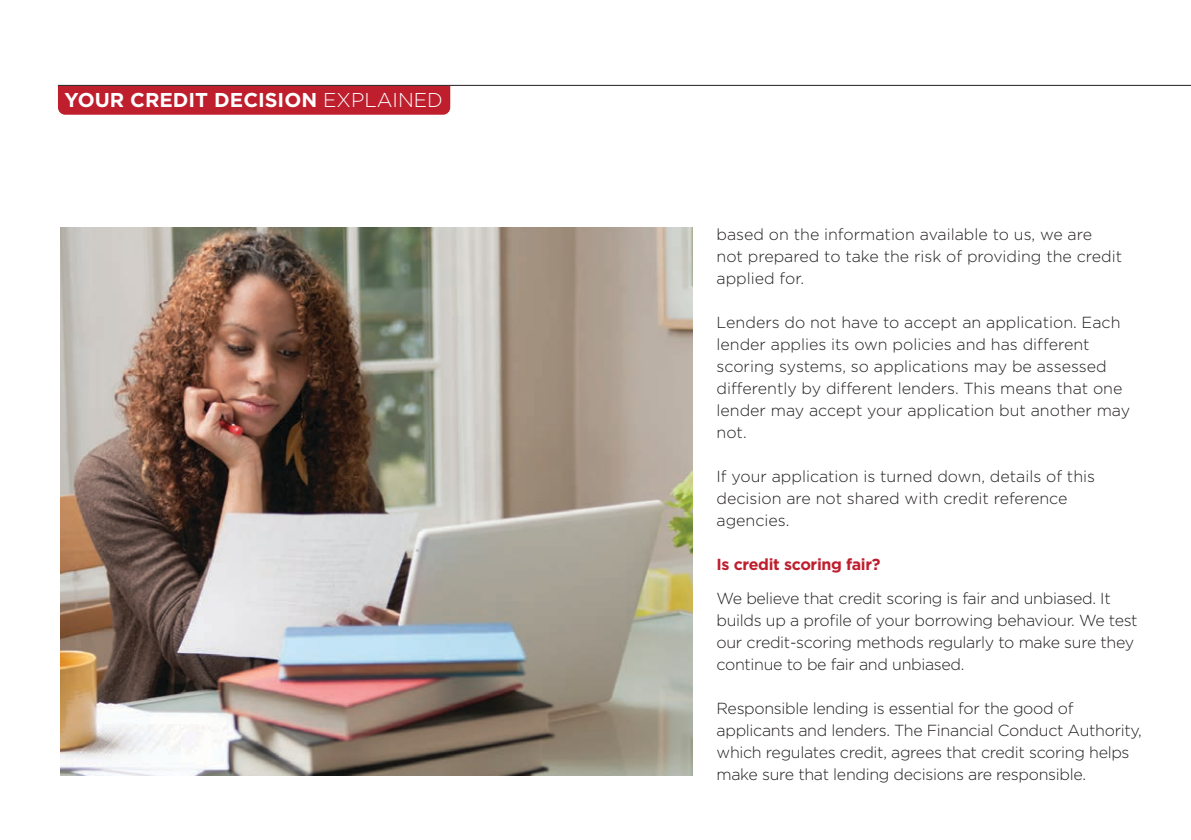
<style>
.page{position:relative;width:1191px;height:840px;background:#fff}
.page>*{position:absolute;margin:0;border:0;box-sizing:border-box;transform-origin:0 0}
.t1{font:700 20px "Gotham";color:#fff}
.t2{font:300 16px/22px "Gotham";color:#231f20}
.t3{font:300 16px/22px "Gotham";letter-spacing:-.02em;color:#231f20}
.t4{font:700 16px "Gotham";letter-spacing:-.02em;color:#bf1e2d}
.s1{font-weight:300}
</style>
<div class="page">
<div style="left:58px;top:86px;width:392px;height:29px;background:#bf1e2d"></div>
<hr style="left:58px;top:85px;width:1133px;height:1px;background:#231f20">
<img style="left:60px;top:227px;width:632px;height:547px">
<p class="t1" style="left:65px;top:87px;width:380px">YOUR CREDIT DECISION <span class="s1">EXPLAINED</span></p>
<p class="t2" style="left:716px;top:223px;width:407px">based on the information available to us, we are not prepared to take the risk of providing the credit applied for.</p>
<p class="t2" style="left:716px;top:311px;width:415px">Lenders do not have to accept an application. Each lender applies its own policies and has different scoring systems, so applications may be assessed differently by different lenders. This means that one lender may accept your application but another may not.</p>
<p class="t2" style="left:716px;top:465px;width:380px">If your application is turned down, details of this decision are not shared with credit reference agencies.</p>
<p class="t4" style="left:716px;top:554px;width:165px">Is credit scoring fair?</p>
<p class="t3" style="left:716px;top:586px;width:422px">We believe that credit scoring is fair and unbiased. It builds up a profile of your borrowing behaviour. We test our credit-scoring methods regularly to make sure they continue to be fair and unbiased.</p>
<p class="t3" style="left:716px;top:696px;width:427px">Responsible lending is essential for the good of applicants and lenders. The Financial Conduct Authority, which regulates credit, agrees that credit scoring helps make sure that lending decisions are responsible.</p>
</div>
